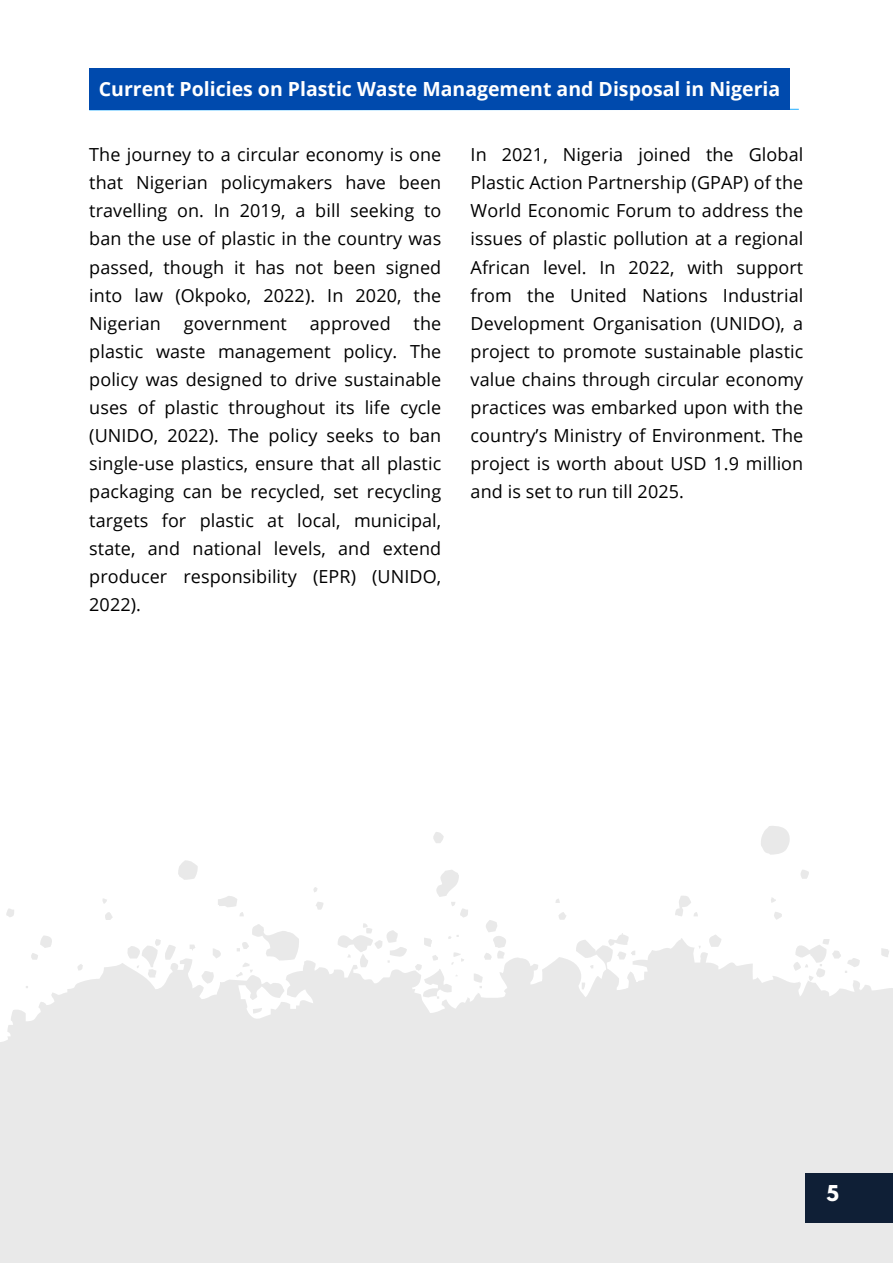
<style>
.page{position:relative;width:893px;height:1264px;background:#fff}
.page>*{position:absolute;margin:0;border:0;box-sizing:border-box;transform-origin:0 0}
.t1{font:700 19.5px "Open Sans";color:#fff}
.t2{font:700 19.35px "League Spartan";color:#fff}
.t3{font:18px/28px "Open Sans";letter-spacing:.005em;color:#000;text-align:justify}
</style>
<div class="page">
<svg style="left:0;top:826px;width:892px;height:436px;fill:#e9e9e9"></svg>
<div style="left:805px;top:1173px;width:87px;height:49px;background:#0f1f36"></div>
<svg style="left:89px;top:108px;width:710px;height:3px"></svg>
<div style="left:89px;top:68px;width:700px;height:42px;background:#004aad"></div>
<p class="t1" style="left:99px;top:75px;width:683px">Current Policies on Plastic Waste Management and Disposal in Nigeria</p>
<p class="t3" style="left:89px;top:140px;width:353px">The journey to a circular economy is one that Nigerian policymakers have been travelling on. In 2019, a bill seeking to ban the use of plastic in the country was passed, though it has not been signed into law (Okpoko, 2022). In 2020, the Nigerian</p>
<p class="t3" style="left:89px;top:309px;width:353px;text-indent:324px">the plastic waste management policy. The policy was designed to drive sustainable uses of plastic throughout its life cycle (UNIDO, 2022). The policy seeks to ban single-use plastics, ensure that all plastic packaging can be recycled, set recycling targets for plastic at local, municipal, state, and national levels, and extend producer responsibility (EPR) (UNIDO, 2022).</p>
<p class="t3" style="left:184px;top:309px;width:105px">government</p>
<p class="t3" style="left:310px;top:309px;width:82px">approved</p>
<p class="t3" style="left:470px;top:140px;width:334px">In 2021, Nigeria joined the Global Plastic Action Partnership (GPAP) of the World Economic Forum to address the issues of plastic pollution at a regional African level. In 2022, with support from the United Nations Industrial Development Organisation (UNIDO), a project to promote sustainable plastic value chains through circular economy practices was embarked upon with the country’s Ministry of Environment. The project is worth about USD 1.9 million and is set to run till 2025.</p>
<p class="t2" style="left:826px;top:1183px;width:14px">5</p>
</div>
